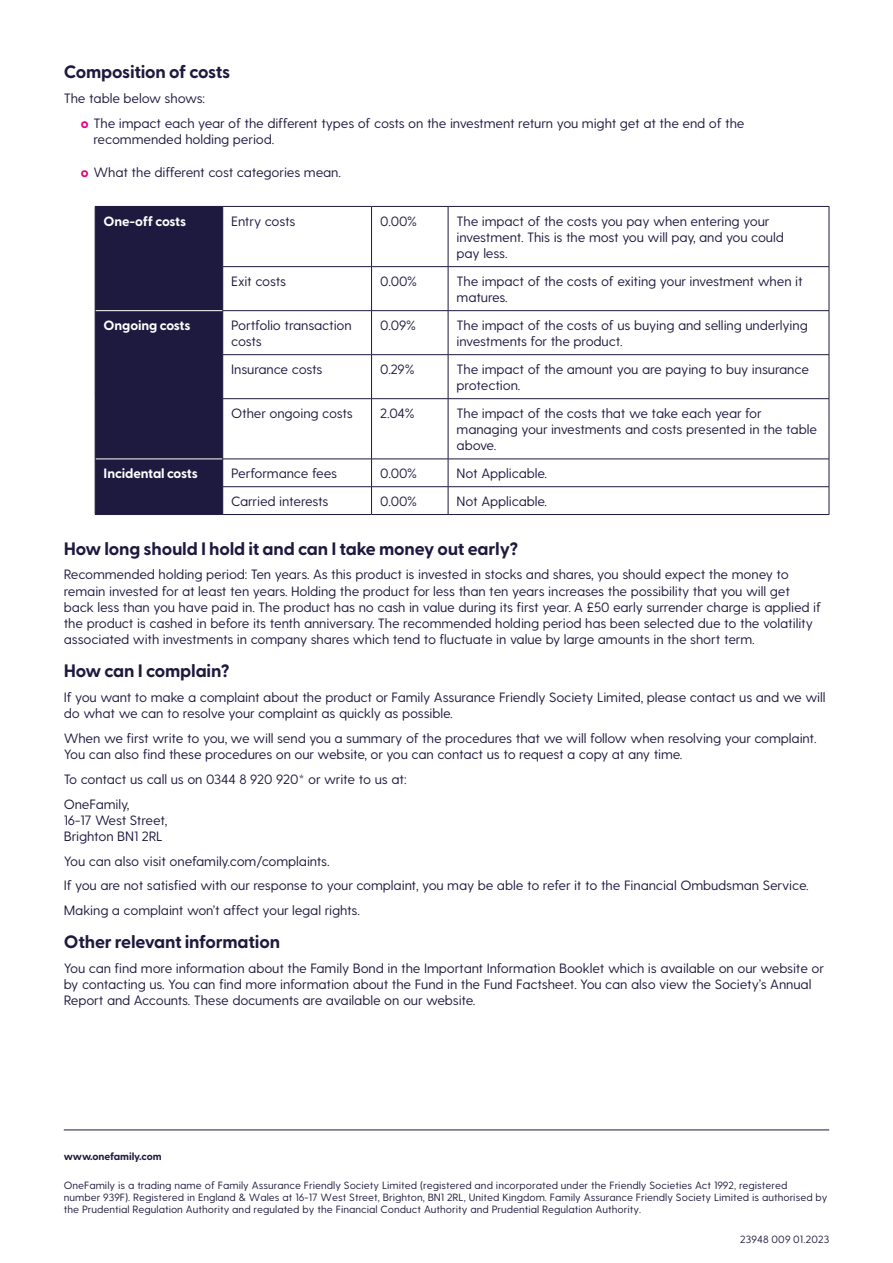
<style>
.page{position:relative;width:893px;height:1263px;background:#fff}
.page>*{position:absolute;margin:0;border:0;box-sizing:border-box;transform-origin:0 0}
.t1{font:700 18px "Greycliff CF";letter-spacing:-.01em;color:#1e193e}
.t2{font:13.5px/16.2px "Greycliff CF";letter-spacing:-.01em;color:#1e193e}
.t3{font:700 13.5px "Greycliff CF";letter-spacing:-.01em;color:#fff}
.t4{font:10.5px/12px "Greycliff CF";color:#1e193e}
.t5{font:700 10.5px "Greycliff CF";letter-spacing:-.01em;color:#1e193e}
.s1{font-weight:700;color:#e6007d}
</style>
<div class="page">
<hr style="left:64px;top:1129px;width:765px;height:1px;background:#1e193e">
<hr style="left:829px;top:207px;width:1px;height:59px;background:#1e193e">
<hr style="left:223px;top:266px;width:149px;height:1px;background:#1e193e">
<hr style="left:372px;top:266px;width:76px;height:1px;background:#1e193e">
<hr style="left:448px;top:266px;width:381px;height:1px;background:#1e193e">
<hr style="left:829px;top:267px;width:1px;height:43px;background:#1e193e">
<hr style="left:223px;top:310px;width:149px;height:1px;background:#1e193e">
<hr style="left:372px;top:310px;width:76px;height:1px;background:#1e193e">
<hr style="left:448px;top:310px;width:381px;height:1px;background:#1e193e">
<hr style="left:829px;top:311px;width:1px;height:43px;background:#1e193e">
<hr style="left:223px;top:354px;width:149px;height:1px;background:#1e193e">
<hr style="left:372px;top:354px;width:76px;height:1px;background:#1e193e">
<hr style="left:448px;top:354px;width:381px;height:1px;background:#1e193e">
<hr style="left:829px;top:355px;width:1px;height:43px;background:#1e193e">
<hr style="left:223px;top:398px;width:149px;height:1px;background:#1e193e">
<hr style="left:372px;top:398px;width:76px;height:1px;background:#1e193e">
<hr style="left:448px;top:398px;width:381px;height:1px;background:#1e193e">
<hr style="left:829px;top:399px;width:1px;height:60px;background:#1e193e">
<hr style="left:223px;top:459px;width:149px;height:1px;background:#1e193e">
<hr style="left:372px;top:459px;width:76px;height:1px;background:#1e193e">
<hr style="left:448px;top:459px;width:381px;height:1px;background:#1e193e">
<hr style="left:223px;top:486px;width:149px;height:1px;background:#1e193e">
<hr style="left:372px;top:486px;width:76px;height:1px;background:#1e193e">
<hr style="left:448px;top:486px;width:381px;height:1px;background:#1e193e">
<svg style="left:829px;top:459px;width:1px;height:55px"></svg>
<hr style="left:223px;top:206px;width:149px;height:1px;background:#1e193e">
<hr style="left:372px;top:206px;width:76px;height:1px;background:#1e193e">
<hr style="left:371px;top:207px;width:1px;height:59px;background:#1e193e">
<hr style="left:448px;top:206px;width:381px;height:1px;background:#1e193e">
<hr style="left:448px;top:207px;width:1px;height:59px;background:#1e193e">
<hr style="left:371px;top:267px;width:1px;height:43px;background:#1e193e">
<hr style="left:448px;top:267px;width:1px;height:43px;background:#1e193e">
<hr style="left:371px;top:311px;width:1px;height:43px;background:#1e193e">
<hr style="left:448px;top:311px;width:1px;height:43px;background:#1e193e">
<hr style="left:371px;top:355px;width:1px;height:43px;background:#1e193e">
<hr style="left:448px;top:355px;width:1px;height:43px;background:#1e193e">
<hr style="left:371px;top:399px;width:1px;height:60px;background:#1e193e">
<hr style="left:448px;top:399px;width:1px;height:60px;background:#1e193e">
<div style="left:95px;top:206px;width:128px;height:308px;background:#1e193e"></div>
<svg style="left:371px;top:459px;width:1px;height:55px"></svg>
<svg style="left:448px;top:459px;width:1px;height:55px"></svg>
<hr style="left:95px;top:514px;width:128px;height:1px;background:#1e193e">
<hr style="left:223px;top:514px;width:149px;height:1px;background:#1e193e">
<hr style="left:372px;top:514px;width:76px;height:1px;background:#1e193e">
<hr style="left:448px;top:514px;width:381px;height:1px;background:#1e193e">
<h1 class="t1" style="left:64px;top:58px;width:168px">Composition of costs</h1>
<p class="t2" style="left:81px;top:86px;width:665px;line-height:24.8px;text-indent:-17px">The table below shows:<br><span class="s1">о</span> The impact each year of the different types of costs on the investment return you might get at the end of the</p>
<p class="t2" style="left:94px;top:131px;width:182px">recommended holding period.</p>
<p class="t2" style="left:81px;top:164px;width:262px"><span class="s1">о</span> What the different cost categories mean.</p>
<p class="t3" style="left:104px;top:211px;width:84px">One-off costs</p>
<p class="t2" style="left:231px;top:213px;width:66px">Entry costs</p>
<p class="t2" style="left:380px;top:213px;width:39px">0.00%</p>
<p class="t2" style="left:457px;top:213px;width:329px">The impact of the costs you pay when entering your investment. This is the most you will pay, and you could pay less.</p>
<p class="t2" style="left:231px;top:273px;width:56px">Exit costs</p>
<p class="t2" style="left:380px;top:273px;width:39px">0.00%</p>
<p class="t2" style="left:457px;top:273px;width:348px">The impact of the costs of exiting your investment when it matures.</p>
<p class="t3" style="left:104px;top:315px;width:88px">Ongoing costs</p>
<p class="t2" style="left:231px;top:317px;width:122px">Portfolio transaction costs</p>
<p class="t2" style="left:380px;top:317px;width:37px">0.09%</p>
<p class="t2" style="left:457px;top:317px;width:353px">The impact of the costs of us buying and selling underlying investments for the product.</p>
<p class="t2" style="left:231px;top:361px;width:93px">Insurance costs</p>
<p class="t2" style="left:380px;top:361px;width:36px">0.29%</p>
<p class="t2" style="left:457px;top:361px;width:354px">The impact of the amount you are paying to buy insurance protection.</p>
<p class="t2" style="left:231px;top:405px;width:123px">Other ongoing costs</p>
<p class="t2" style="left:380px;top:405px;width:36px">2.04%</p>
<p class="t2" style="left:457px;top:405px;width:362px">The impact of the costs that we take each year for managing your investments and costs presented in the table above.</p>
<p class="t3" style="left:104px;top:463px;width:96px">Incidental costs</p>
<p class="t2" style="left:231px;top:466px;width:107px">Performance fees</p>
<p class="t2" style="left:380px;top:466px;width:39px">0.00%</p>
<p class="t2" style="left:457px;top:466px;width:92px">Not Applicable.</p>
<p class="t2" style="left:231px;top:493px;width:99px">Carried interests</p>
<p class="t2" style="left:380px;top:493px;width:39px">0.00%</p>
<p class="t2" style="left:457px;top:493px;width:92px">Not Applicable.</p>
<h1 class="t1" style="left:64px;top:535px;width:456px">How long should I hold it and can I take money out early?</h1>
<p class="t2" style="left:64px;top:567px;width:759px">Recommended holding period: Ten years. As this product is invested in stocks and shares, you should expect the money to remain invested for at least ten years. Holding the product for less than ten years increases the possibility that you will get back less than you have paid in. The product has no cash in value during its first year. A £50 early surrender charge is applied if the product is cashed in before its tenth anniversary. The recommended holding period has been selected due to the volatility associated with investments in company shares which tend to fluctuate in value by large amounts in the short term.</p>
<h1 class="t1" style="left:64px;top:657px;width:167px">How can I complain?</h1>
<p class="t2" style="left:64px;top:689px;width:763px">If you want to make a complaint about the product or Family Assurance Friendly Society Limited, please contact us and we will do what we can to resolve your complaint as quickly as possible.</p>
<p class="t2" style="left:64px;top:730px;width:754px">When we first write to you, we will send you a summary of the procedures that we will follow when resolving your complaint.<br>You can also find these procedures on our website, or you can contact us to request a copy at any time.</p>
<p class="t2" style="left:64px;top:767px;width:344px;line-height:24.8px">To contact us call us on 0344 8 920 920* or write to us at:<br>OneFamily,</p>
<p class="t2" style="left:64px;top:812px;width:105px">16-17 West Street,<br>Brighton BN1 2RL</p>
<p class="t2" style="left:64px;top:849px;width:746px;line-height:24.8px">You can also visit onefamily.com/complaints.<br>If you are not satisfied with our response to your complaint, you may be able to refer it to the Financial Ombudsman Service.<br>Making a complaint won’t affect your legal rights.</p>
<h1 class="t1" style="left:64px;top:928px;width:218px">Other relevant information</h1>
<p class="t2" style="left:64px;top:960px;width:762px">You can find more information about the Family Bond in the Important Information Booklet which is available on our website or by contacting us. You can find more information about the Fund in the Fund Factsheet. You can also view the Society’s Annual<br>Report and Accounts. These documents are available on our website.</p>
<p class="t5" style="left:64px;top:1148px;width:99px">www.onefamily.com</p>
<p class="t4" style="left:64px;top:1180px;width:765px">OneFamily is a trading name of Family Assurance Friendly Society Limited (registered and incorporated under the Friendly Societies Act 1992, registered<br>number 939F). Registered in England &amp; Wales at 16-17 West Street, Brighton, BN1 2RL, United Kingdom. Family Assurance Friendly Society Limited is authorised by the Prudential Regulation Authority and regulated by the Financial Conduct Authority and Prudential Regulation Authority.</p>
<p class="t4" style="left:740px;top:1233px;width:90px">23948 009 01.2023</p>
</div>
